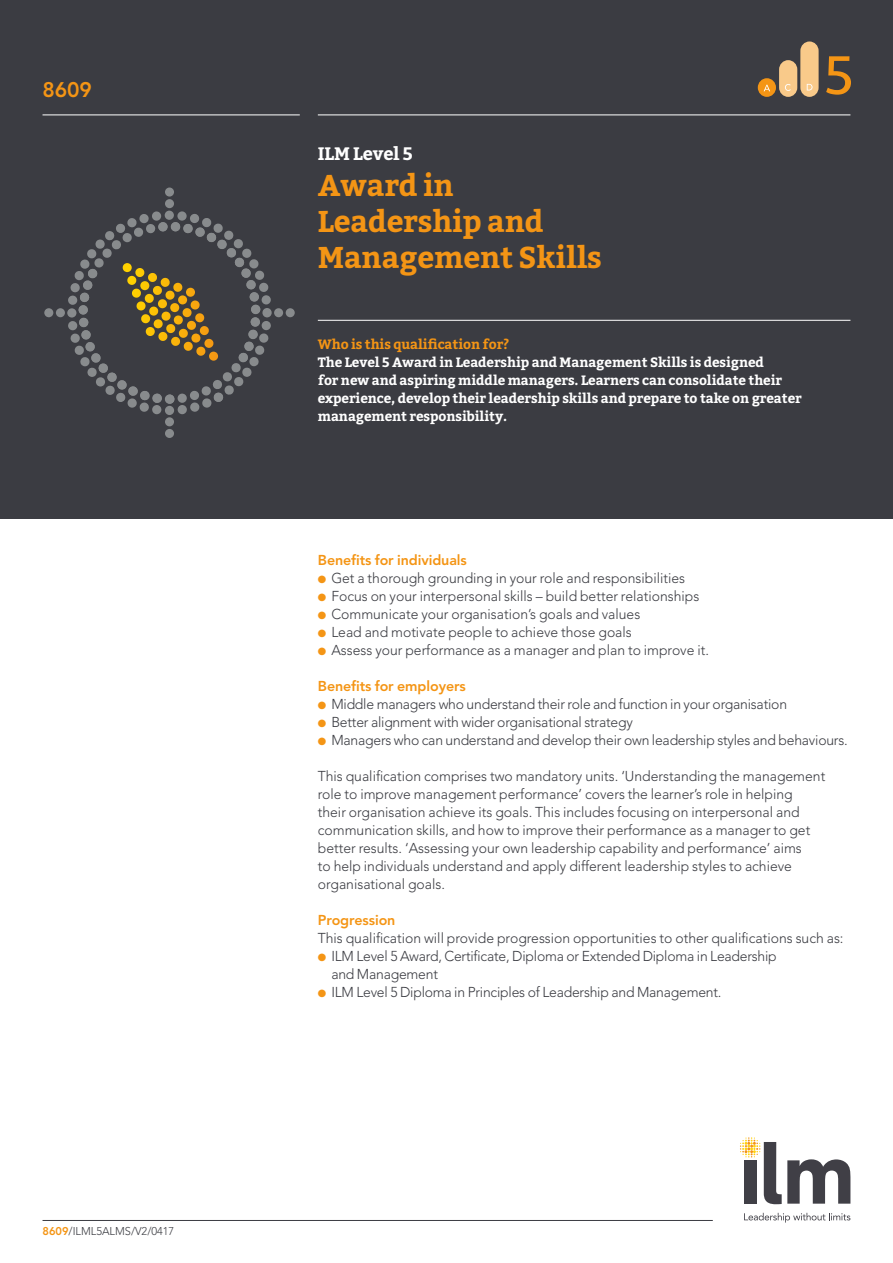
<style>
.page{position:relative;width:893px;height:1263px;background:#fff}
.page>*{position:absolute;margin:0;border:0;box-sizing:border-box;transform-origin:0 0}
.t1{font:54px "Bitter";color:#f49515}
.t2{font:700 30px/36px "Bitter";letter-spacing:-.005em;color:#f49515}
.t3{font:800 21px "Avenir";color:#f49515}
.t4{font:700 18px "Bitter";letter-spacing:-.005em;color:#fff}
.t5{font:300 14.25px/18px "Avenir";color:#3b3c42}
.t6{font:800 14.25px "Avenir";letter-spacing:-.005em;color:#f49515}
.t7{font:700 13.5px/18px "Bitter";letter-spacing:-.005em;color:#fff}
.t8{font:700 13.5px "Bitter";letter-spacing:-.005em;color:#f49515}
.t9{font:300 11.25px "Avenir";color:#3b3c42}
.s1{font-weight:800;color:#f49515}
.s2{color:#f49515}
</style>
<div class="page">
<div style="left:0;top:0;width:893px;height:519px;background:#3b3c42"></div>
<hr style="left:318px;top:320px;width:532px;height:1px;background:#fff">
<hr style="left:43px;top:1220px;width:670px;height:1px;background:#3b3c42">
<svg style="left:67px;top:211px;width:205px;height:204px"></svg>
<div style="left:165px;top:199px;width:9px;height:9px;background:#888b8d;border-radius:4px"></div>
<div style="left:165px;top:187px;width:9px;height:10px;background:#888b8d;border-radius:4px"></div>
<div style="left:165px;top:429px;width:9px;height:9px;background:#888b8d;border-radius:4px"></div>
<div style="left:165px;top:417px;width:9px;height:9px;background:#888b8d;border-radius:4px"></div>
<div style="left:274px;top:308px;width:9px;height:9px;background:#888b8d;border-radius:4px"></div>
<div style="left:286px;top:308px;width:9px;height:9px;background:#888b8d;border-radius:4px"></div>
<div style="left:44px;top:308px;width:9px;height:9px;background:#888b8d;border-radius:4px"></div>
<div style="left:56px;top:308px;width:9px;height:9px;background:#888b8d;border-radius:4px"></div>
<hr style="left:318px;top:115px;width:532px;height:1px;background:#fff">
<hr style="left:43px;top:115px;width:257px;height:1px;background:#fff">
<div style="left:758px;top:78px;width:18px;height:19px;background:#f49515;border-radius:50%"></div>
<div style="left:779px;top:60px;width:18px;height:37px;background:#f9ca8a;border-radius:9px"></div>
<div style="left:800px;top:41px;width:19px;height:56px;background:#f9ca8a;border-radius:9px"></div>
<svg style="left:764px;top:85px;width:6px;height:6px"></svg>
<svg style="left:785px;top:84px;width:6px;height:7px"></svg>
<svg style="left:807px;top:84px;width:5px;height:6px"></svg>
<svg style="left:740px;top:1137px;width:110px;height:67px"></svg>
<svg style="left:744px;top:1213px;width:106px;height:9px"></svg>
<h3 class="t3" style="left:43px;top:77px;width:51px">8609</h3>
<p class="t9" style="left:43px;top:1225px;width:133px"><span class="s1">8609</span>/ILML5ALMS/V2/0417</p>
<p class="t4" style="left:318px;top:142px;width:97px">ILM Level 5</p>
<h2 class="t2" style="left:318px;top:167px;width:286px">Award in<br>Leadership and<br>Management Skills</h2>
<h1 class="t1" style="left:825px;top:44px;width:30px">5</h1>
<p class="t8" style="left:318px;top:336px;width:193px">Who is this qualification for?</p>
<p class="t7" style="left:318px;top:353px;width:485px">The Level 5 Award in Leadership and Management Skills is designed<br>for new and aspiring middle managers. Learners can consolidate their experience, develop their leadership skills and prepare to take on greater management responsibility.</p>
<p class="t6" style="left:318px;top:551px;width:151px">Benefits for individuals</p>
<p class="t5" style="left:318px;top:569px;width:369px"><span class="s2">●</span> Get a thorough grounding in your role and responsibilities</p>
<p class="t5" style="left:318px;top:587px;width:383px"><span class="s2">●</span> Focus on your interpersonal skills – build better relationships</p>
<p class="t5" style="left:318px;top:605px;width:324px"><span class="s2">●</span> Communicate your organisation’s goals and values</p>
<p class="t5" style="left:318px;top:623px;width:315px"><span class="s2">●</span> Lead and motivate people to achieve those goals</p>
<p class="t5" style="left:318px;top:641px;width:393px"><span class="s2">●</span> Assess your performance as a manager and plan to improve it.</p>
<p class="t6" style="left:318px;top:677px;width:150px">Benefits for employers</p>
<p class="t5" style="left:318px;top:695px;width:471px"><span class="s2">●</span> Middle managers who understand their role and function in your organisation</p>
<p class="t5" style="left:318px;top:713px;width:316px"><span class="s2">●</span> Better alignment with wider organisational strategy</p>
<p class="t5" style="left:318px;top:731px;width:531px"><span class="s2">●</span> Managers who can understand and develop their own leadership styles and behaviours.</p>
<p class="t5" style="left:318px;top:767px;width:509px">This qualification comprises two mandatory units. ‘Understanding the management role to improve management performance’ covers the learner’s role in helping<br>their organisation achieve its goals. This includes focusing on interpersonal and communication skills, and how to improve their performance as a manager to get better results. ‘Assessing your own leadership capability and performance’ aims<br>to help individuals understand and apply different leadership styles to achieve organisational goals.</p>
<p class="t6" style="left:318px;top:911px;width:79px">Progression</p>
<p class="t5" style="left:318px;top:929px;width:527px">This qualification will provide progression opportunities to other qualifications such as:</p>
<p class="t5" style="left:331px;top:947px;width:447px;text-indent:-13px"><span class="s2">●</span> ILM Level 5 Award, Certificate, Diploma or Extended Diploma in Leadership and Management</p>
<p class="t5" style="left:318px;top:983px;width:405px"><span class="s2">●</span> ILM Level 5 Diploma in Principles of Leadership and Management.</p>
</div>
